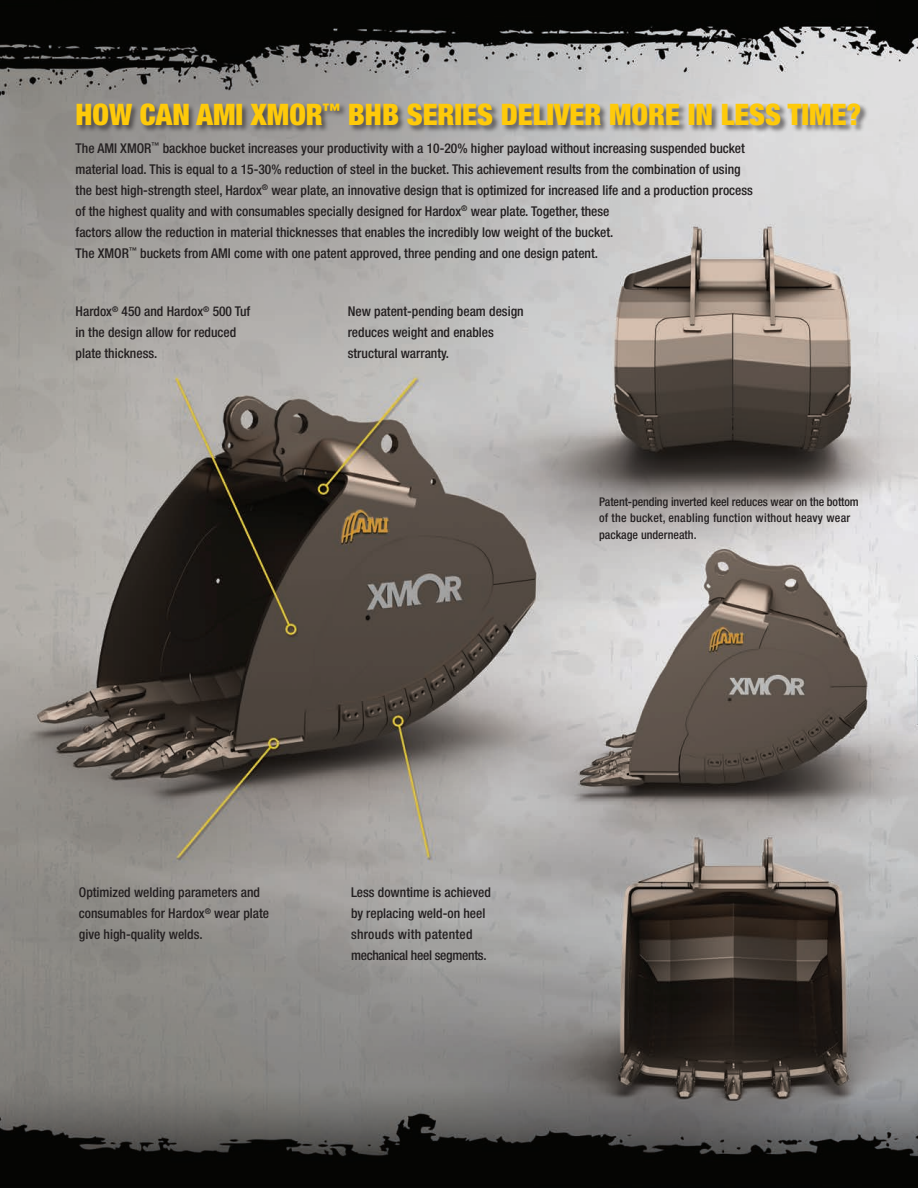
<style>
.page{position:relative;width:918px;height:1188px;background:#fff}
.page>*{position:absolute;margin:0;border:0;box-sizing:border-box;transform-origin:0 0}
.t1{font:900 condensed 29.7px "Helvetica Neue LT Std";color:#feca0a}
.t2{font:500 condensed 13.5px/21px "Helvetica Neue LT Std";color:#231f20}
.t3{font:500 condensed 12px/16.5px "Helvetica Neue LT Std";color:#231f20}
</style>
<div class="page">
<img style="left:0;top:0;width:918px;height:1188px">
<div style="left:76px;top:102px;width:793px;height:32px;background:#231f20;opacity:.6"></div>
<h1 class="t1" style="left:76px;top:97px;width:787px">HOW CAN AMI XMOR<sup>™</sup> BHB SERIES DELIVER MORE IN LESS TIME?</h1>
<p class="t2" style="left:76px;top:137px;width:679px">The AMI XMOR<sup>™</sup> backhoe bucket increases your productivity with a 10-20% higher payload without increasing suspended bucket material load. This is equal to a 15-30% reduction of steel in the bucket. This achievement results from the combination of using the best high-strength steel, Hardox<sup>®</sup> wear plate, an innovative design that is optimized for increased life and a production process of the highest quality and with consumables specially designed for Hardox<sup>®</sup> wear plate. Together, these<br>factors allow the reduction in material thicknesses that enables the incredibly low weight of the bucket.<br>The XMOR<sup>™</sup> buckets from AMI come with one patent approved, three pending and one design patent.</p>
<p class="t2" style="left:76px;top:301px;width:176px">Hardox<sup>®</sup> 450 and Hardox<sup>®</sup> 500 Tuf in the design allow for reduced plate thickness.</p>
<p class="t2" style="left:348px;top:301px;width:177px">New patent-pending beam design reduces weight and enables structural warranty.</p>
<p class="t3" style="left:599px;top:493px;width:261px">Patent-pending inverted keel reduces wear on the bottom of the bucket, enabling function without heavy wear package underneath.</p>
<p class="t2" style="left:79px;top:882px;width:192px">Optimized welding parameters and consumables for Hardox<sup>®</sup> wear plate give high-quality welds.</p>
<p class="t2" style="left:351px;top:882px;width:142px">Less downtime is achieved by replacing weld-on heel shrouds with patented mechanical heel segments.</p>
</div>
